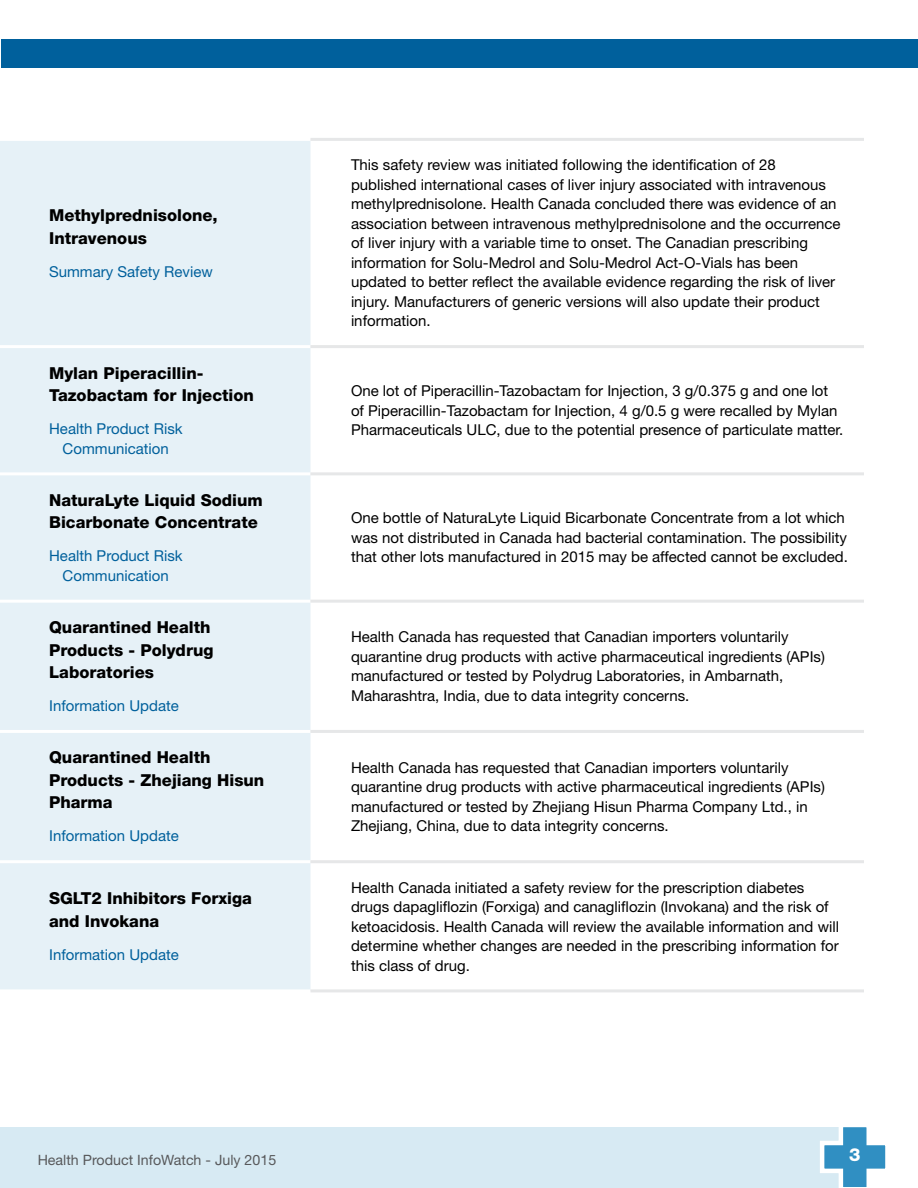
<style>
.page{position:relative;width:918px;height:1188px;background:#fff}
.page>*{position:absolute;margin:0;border:0;box-sizing:border-box;transform-origin:0 0}
.t1{font:800 18px "Helvetica Neue LT Std";color:#fff}
.t2{font:800 16.5px/22.5px "Helvetica Neue LT Std";color:#000}
.t3{font:15px/19.5px "Helvetica Neue LT Std";color:#000}
.t4{font:15px/19.5px "Helvetica Neue LT Std";color:#00609c;text-align:center}
.t5{font:14.25px "Helvetica Neue LT Std";color:#58595b}
</style>
<div class="page">
<div style="left:1px;top:1127px;width:854px;height:61px;background:#d7eaf3"></div>
<hr style="left:0;top:1127px;width:1px;height:61px;background:#d7eaf3">
<svg style="left:820px;top:1127px;width:66px;height:61px"></svg>
<div style="left:1px;top:39px;width:917px;height:29px;background:#00609c"></div>
<div style="left:0;top:141px;width:310px;height:848px;background:#e6f1f7"></div>
<hr style="left:0;top:345px;width:310px;height:3px;background:#fff">
<hr style="left:0;top:472px;width:310px;height:3px;background:#fff">
<hr style="left:0;top:600px;width:310px;height:3px;background:#fff">
<hr style="left:0;top:730px;width:310px;height:3px;background:#fff">
<hr style="left:0;top:860px;width:310px;height:3px;background:#fff">
<hr style="left:310px;top:138px;width:554px;height:3px;background:#e6e7e8">
<hr style="left:310px;top:345px;width:554px;height:3px;background:#e6e7e8">
<hr style="left:310px;top:472px;width:554px;height:3px;background:#e6e7e8">
<hr style="left:310px;top:600px;width:554px;height:3px;background:#e6e7e8">
<hr style="left:310px;top:730px;width:554px;height:3px;background:#e6e7e8">
<hr style="left:310px;top:860px;width:554px;height:3px;background:#e6e7e8">
<hr style="left:310px;top:989px;width:554px;height:3px;background:#e6e7e8">
<p class="t2" style="left:49px;top:204px;width:170px">Methylprednisolone,<br>Intravenous</p>
<p class="t4" style="left:49px;top:261px;width:165px">Summary Safety Review</p>
<p class="t2" style="left:49px;top:361px;width:206px">Mylan Piperacillin-<br>Tazobactam for Injection</p>
<p class="t4" style="left:49px;top:419px;width:135px">Health Product Risk<br>Communication</p>
<p class="t2" style="left:49px;top:489px;width:215px">NaturaLyte Liquid Sodium<br>Bicarbonate Concentrate</p>
<p class="t4" style="left:49px;top:546px;width:135px">Health Product Risk<br>Communication</p>
<p class="t2" style="left:49px;top:616px;width:166px">Quarantined Health<br>Products - Polydrug<br>Laboratories</p>
<p class="t4" style="left:49px;top:696px;width:131px">Information Update</p>
<p class="t2" style="left:49px;top:746px;width:217px">Quarantined Health<br>Products - Zhejiang Hisun<br>Pharma</p>
<p class="t4" style="left:49px;top:826px;width:131px">Information Update</p>
<p class="t2" style="left:49px;top:887px;width:204px">SGLT2 Inhibitors Forxiga and Invokana</p>
<p class="t4" style="left:49px;top:945px;width:131px">Information Update</p>
<p class="t5" style="left:38px;top:1152px;width:240px">Health Product InfoWatch - July 2015</p>
<p class="t3" style="left:351px;top:155px;width:491px">This safety review was initiated following the identification of 28 published international cases of liver injury associated with intravenous methylprednisolone. Health Canada concluded there was evidence of an association between intravenous methylprednisolone and the occurrence of liver injury with a variable time to onset. The Canadian prescribing information for Solu-Medrol and Solu-Medrol Act-O-Vials has been updated to better reflect the available evidence regarding the risk of liver injury. Manufacturers of generic versions will also update their product information.</p>
<p class="t3" style="left:351px;top:381px;width:494px">One lot of Piperacillin-Tazobactam for Injection, 3 g/0.375 g and one lot of Piperacillin-Tazobactam for Injection, 4 g/0.5 g were recalled by Mylan<br>Pharmaceuticals ULC, due to the potential presence of particulate matter.</p>
<p class="t3" style="left:351px;top:508px;width:498px">One bottle of NaturaLyte Liquid Bicarbonate Concentrate from a lot which was not distributed in Canada had bacterial contamination. The possibility that other lots manufactured in 2015 may be affected cannot be excluded.</p>
<p class="t3" style="left:351px;top:627px;width:475px">Health Canada has requested that Canadian importers voluntarily quarantine drug products with active pharmaceutical ingredients (APIs) manufactured or tested by Polydrug Laboratories, in Ambarnath, Maharashtra, India, due to data integrity concerns.</p>
<p class="t3" style="left:351px;top:757px;width:475px">Health Canada has requested that Canadian importers voluntarily quarantine drug products with active pharmaceutical ingredients (APIs) manufactured or tested by Zhejiang Hisun Pharma Company Ltd., in Zhejiang, China, due to data integrity concerns.</p>
<p class="t3" style="left:351px;top:877px;width:490px">Health Canada initiated a safety review for the prescription diabetes drugs dapagliflozin (Forxiga) and canagliflozin (Invokana) and the risk of ketoacidosis. Health Canada will review the available information and will determine whether changes are needed in the prescribing information for this class of drug.</p>
<p class="t1" style="left:849px;top:1144px;width:13px">3</p>
</div>
